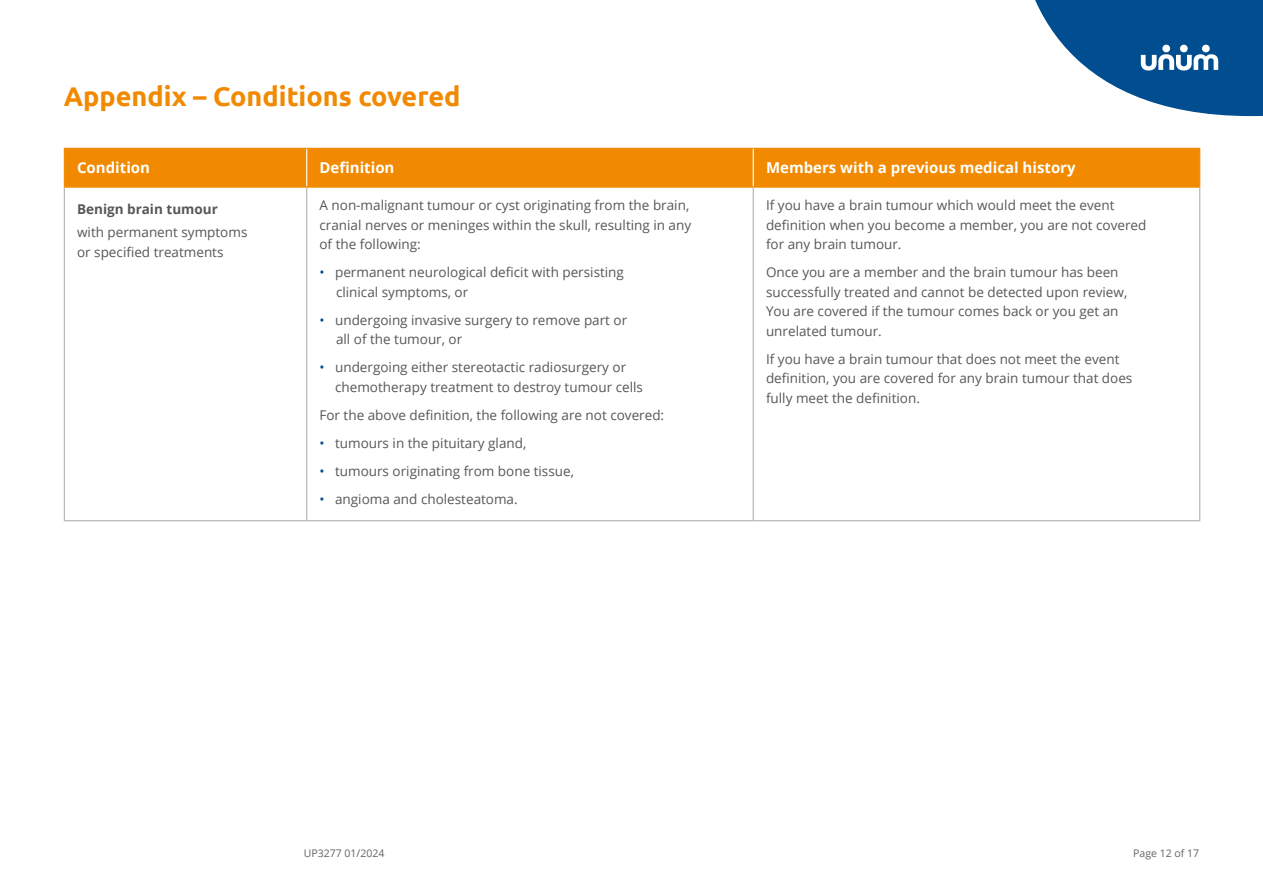
<style>
.page{position:relative;width:1263px;height:893px;background:#fff}
.page>*{position:absolute;margin:0;border:0;box-sizing:border-box;transform-origin:0 0}
.t1{font:700 27px "Ubuntu";color:#f18a00}
.t2{font:700 15px "Open Sans";color:#fff}
.t3{font:13.5px/19.5px "Open Sans";color:#575756}
.t4{font:700 13.5px "Open Sans";color:#575756}
.t5{font:10.5px "Open Sans";color:#646363}
.s1{color:#004d8f}
</style>
<div class="page">
<svg style="left:1035px;top:0;width:228px;height:116px"></svg>
<div style="left:1162px;top:45px;width:8px;height:7px;background:#fff;border-radius:50%"></div>
<div style="left:1180px;top:45px;width:8px;height:7px;background:#fff;border-radius:50%"></div>
<div style="left:1202px;top:45px;width:8px;height:7px;background:#fff;border-radius:50%"></div>
<div style="left:65px;top:149px;width:1134px;height:38px;background:#f18a00"></div>
<hr style="left:64px;top:188px;width:1px;height:332px;background:#b3b2b2">
<hr style="left:306px;top:188px;width:1px;height:332px;background:#b3b2b2">
<hr style="left:753px;top:188px;width:1px;height:332px;background:#b3b2b2">
<hr style="left:1199px;top:188px;width:1px;height:332px;background:#b3b2b2">
<hr style="left:64px;top:520px;width:243px;height:1px;background:#b3b2b2">
<hr style="left:307px;top:520px;width:446px;height:1px;background:#b3b2b2">
<hr style="left:753px;top:520px;width:447px;height:1px;background:#b3b2b2">
<hr style="left:306px;top:149px;width:1px;height:38px;background:#fff">
<hr style="left:753px;top:149px;width:1px;height:38px;background:#fff">
<hr style="left:64px;top:148px;width:243px;height:1px;background:#f18a00">
<hr style="left:64px;top:149px;width:1px;height:38px;background:#f18a00">
<hr style="left:307px;top:148px;width:446px;height:1px;background:#f18a00">
<hr style="left:753px;top:148px;width:447px;height:1px;background:#f18a00">
<hr style="left:1199px;top:149px;width:1px;height:38px;background:#f18a00">
<hr style="left:64px;top:187px;width:243px;height:1px;background:#f18a00">
<hr style="left:307px;top:187px;width:446px;height:1px;background:#f18a00">
<hr style="left:753px;top:187px;width:447px;height:1px;background:#f18a00">
<h1 class="t1" style="left:64px;top:80px;width:398px">Appendix – Conditions covered</h1>
<p class="t2" style="left:77px;top:157px;width:74px">Condition</p>
<p class="t2" style="left:319px;top:157px;width:76px">Definition</p>
<p class="t2" style="left:766px;top:157px;width:311px">Members with a previous medical history</p>
<p class="t4" style="left:77px;top:199px;width:142px">Benign brain tumour</p>
<p class="t3" style="left:77px;top:222px;width:172px">with permanent symptoms or specified treatments</p>
<p class="t3" style="left:766px;top:195px;width:382px">If you have a brain tumour which would meet the event definition when you become a member, you are not covered for any brain tumour.</p>
<p class="t3" style="left:766px;top:262px;width:363px">Once you are a member and the brain tumour has been successfully treated and cannot be detected upon review, You are covered if the tumour comes back or you get an unrelated tumour.</p>
<p class="t3" style="left:766px;top:349px;width:368px">If you have a brain tumour that does not meet the event definition, you are covered for any brain tumour that does fully meet the definition.</p>
<p class="t3" style="left:319px;top:195px;width:373px">A non-malignant tumour or cyst originating from the brain, cranial nerves or meninges within the skull, resulting in any of the following:</p>
<p class="t3" style="left:336px;top:262px;width:289px;text-indent:-16px"><span class="s1">•</span> permanent neurological deficit with persisting clinical symptoms, or</p>
<p class="t3" style="left:336px;top:310px;width:293px;text-indent:-16px"><span class="s1">•</span> undergoing invasive surgery to remove part or all of the tumour, or</p>
<p class="t3" style="left:335px;top:357px;width:309px;text-indent:-16px"><span class="s1">•</span> undergoing either stereotactic radiosurgery or chemotherapy treatment to destroy tumour cells</p>
<p class="t3" style="left:319px;top:405px;width:346px">For the above definition, the following are not covered:</p>
<p class="t3" style="left:319px;top:433px;width:208px"><span class="s1">•</span> tumours in the pituitary gland,</p>
<p class="t3" style="left:319px;top:461px;width:256px"><span class="s1">•</span> tumours originating from bone tissue,</p>
<p class="t3" style="left:319px;top:489px;width:200px"><span class="s1">•</span> angioma and cholesteatoma.</p>
<p class="t5" style="left:304px;top:846px;width:82px">UP3277 01/2024</p>
<p class="t5" style="left:1133px;top:846px;width:67px">Page 12 of 17</p>
</div>
